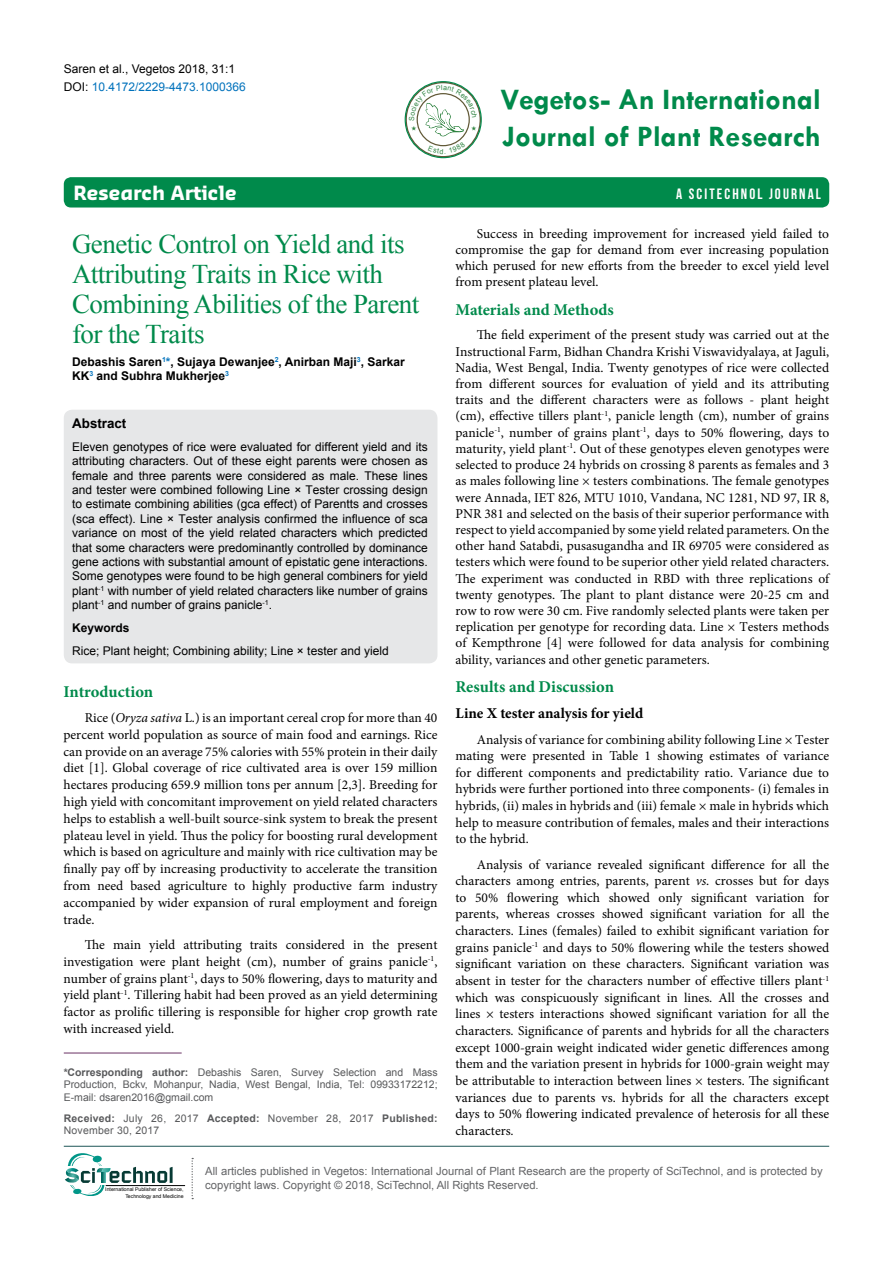
<style>
.page{position:relative;width:893px;height:1263px;background:#fff}
.page>*{position:absolute;margin:0;border:0;box-sizing:border-box;transform-origin:0 0}
.t1{font:700 30px "Tw Cen";color:#008a4b}
.t2{font:27px/30px "Times New Roman";letter-spacing:-.02em;color:#008a4b}
.t3{font:700 19.2px "Sansa";color:#fff}
.t4{font:700 16.5px "Minion Pro";color:#008a4b}
.t5{font:700 15px "Minion Pro";color:#000}
.t6{font:15px "Bebas Neue";letter-spacing:.14em;color:#fff}
.t7{font:13.5px/16.2px "Minion Pro";color:#000;text-align:justify}
.t8{font:700 13.35px "Arial";color:#000}
.t9{font:12px/14.4px "Arial";color:#000}
.t10{font:700 12px/14.4px "Arial";color:#000}
.t11{font:11.25px/13.5px "Arial";color:#636466}
.t12{font:10.5px/12.6px "Arial";color:#58595b;text-align:justify}
.t13{font:10.5px/12.6px "Arial";letter-spacing:.02em;color:#58595b}
.t14{font:5.1px/6.1px "Arial";color:#000;text-align:right}
.s1{color:#0072bc}
.s2{font-style:italic}
.s3{font-weight:700}
</style>
<div class="page">
<div style="left:64px;top:177px;width:765px;height:30px;background:#008a4b;border-radius:7px"></div>
<hr style="left:64px;top:1146px;width:765px;height:1px;background:#1d5557">
<svg style="left:406px;top:83px;width:74px;height:74px"></svg>
<div style="left:417px;top:94px;width:52px;height:52px;background:#fff;border-radius:50%"></div>
<div style="left:405px;top:81px;width:77px;height:77px;border:1px solid #008a4b;border-radius:50%"></div>
<hr style="left:106px;top:1185px;width:79px;height:1px;background:#000">
<svg style="left:192px;top:1158px;width:1px;height:41px"></svg>
<svg style="left:65px;top:1153px;width:108px;height:43px"></svg>
<div style="left:64px;top:410px;width:373px;height:253px;background:#e6e7e8;border-radius:8px"></div>
<hr style="left:64px;top:1053px;width:118px;height:1px;background:#693163">
<svg style="left:428px;top:142px;width:37px;height:12px"></svg>
<svg style="left:409px;top:85px;width:68px;height:51px"></svg>
<p class="t9" style="left:64px;top:60px;width:184px;line-height:18px">Saren et al., Vegetos 2018, 31:1<br>DOI: <span class="s1">10.4172/2229-4473.1000366</span></p>
<h1 class="t1" style="left:500px;top:81px;width:322px">Vegetos- An International</h1>
<h1 class="t1" style="left:502px;top:119px;width:320px">Journal of Plant Research</h1>
<h3 class="t3" style="left:74px;top:181px;width:165px">Research Article</h3>
<p class="t6" style="left:676px;top:186px;width:146px">A SCITECHNOL JOURNAL</p>
<h2 class="t2" style="left:72px;top:228px;width:349px">Genetic Control on Yield and its<br>Attributing Traits in Rice with<br>Combining Abilities of the Parent for the Traits</h2>
<p class="t10" style="left:72px;top:354px;width:334px">Debashis Saren<sup>1</sup><span class="s1">*</span>, Sujaya Dewanjee<sup>2</sup>, Anirban Maji<sup>3</sup>, Sarkar<br>KK<sup>3</sup> and Subhra Mukherjee<sup>3</sup></p>
<p class="t8" style="left:72px;top:414px;width:56px">Abstract</p>
<p class="t9" style="left:72px;top:439px;width:357px;text-align:justify">Eleven genotypes of rice were evaluated for different yield and its attributing characters. Out of these eight parents were chosen as female and three parents were considered as male. These lines and tester were combined following Line × Tester crossing design to estimate combining abilities (gca effect) of Parentts and crosses (sca effect). Line × Tester analysis confirmed the influence of sca variance on most of the yield related characters which predicted that some characters were predominantly controlled by dominance gene actions with substantial amount of epistatic gene interactions.<br>Some genotypes were found to be high general combiners for yield plant<sup>-1</sup> with number of yield related characters like number of grains plant<sup>-1</sup> and number of grains panicle<sup>-1</sup>.</p>
<p class="t10" style="left:72px;top:621px;width:59px">Keywords</p>
<p class="t9" style="left:72px;top:644px;width:318px">Rice; Plant height; Combining ability; Line × tester and yield</p>
<p class="t4" style="left:64px;top:680px;width:91px">Introduction</p>
<p class="t7" style="left:64px;top:709px;width:376px;line-height:16.8px;text-indent:21px">Rice (<span class="s2">Oryza sativa</span> L.) is an important cereal crop for more than 40 percent world population as source of main food and earnings. Rice can provide on an average 75% calories with 55% protein in their daily diet [1]. Global coverage of rice cultivated area is over 159 million hectares producing 659.9 million tons per annum [2,3]. Breeding for high yield with concomitant improvement on yield related characters helps to establish a well-built source-sink system to break the present plateau level in yield. Thus the policy for boosting rural development which is based on agriculture and mainly with rice cultivation may be finally pay off by increasing productivity to accelerate the transition from need based agriculture to highly productive farm industry accompanied by wider expansion of rural employment and foreign trade.</p>
<p class="t7" style="left:64px;top:936px;width:375px;line-height:16.8px;text-indent:21px">The main yield attributing traits considered in the present investigation were plant height (cm), number of grains panicle<sup>-1</sup>, number of grains plant<sup>-1</sup>, days to 50% flowering, days to maturity and yield plant<sup>-1</sup>. Tillering habit had been proved as an yield determining factor as prolific tillering is responsible for higher crop growth rate with increased yield.</p>
<p class="t12" style="left:64px;top:1066px;width:375px"><span class="s3">*Corresponding author:</span> Debashis Saren, Survey Selection and Mass Production, Bckv, Mohanpur, Nadia, West Bengal, India, Tel: 09933172212; E-mail: dsaren2016@gmail.com</p>
<p class="t13" style="left:64px;top:1112px;width:375px"><span class="s3">Received:</span> July 26, 2017 <span class="s3">Accepted:</span> November 28, 2017 <span class="s3">Published:<br></span>November 30, 2017</p>
<p class="t7" style="left:455px;top:225px;width:375px;text-indent:21px">Success in breeding improvement for increased yield failed to compromise the gap for demand from ever increasing population which perused for new efforts from the breeder to excel yield level from present plateau level.</p>
<p class="t4" style="left:455px;top:298px;width:160px">Materials and Methods</p>
<p class="t7" style="left:455px;top:327px;width:375px;text-indent:21px">The field experiment of the present study was carried out at the Instructional Farm, Bidhan Chandra Krishi Viswavidyalaya, at Jaguli, Nadia, West Bengal, India. Twenty genotypes of rice were collected from different sources for evaluation of yield and its attributing traits and the different characters were as follows - plant height (cm), effective tillers plant<sup>-1</sup>, panicle length (cm), number of grains panicle<sup>-1</sup>, number of grains plant<sup>-1</sup>, days to 50% flowering, days to maturity, yield plant<sup>-1</sup>. Out of these genotypes eleven genotypes were selected to produce 24 hybrids on crossing 8 parents as females and 3 as males following line × testers combinations. The female genotypes were Annada, IET 826, MTU 1010, Vandana, NC 1281, ND 97, IR 8, PNR 381 and selected on the basis of their superior performance with respect to yield accompanied by some yield related parameters. On the other hand Satabdi, pusasugandha and IR 69705 were considered as testers which were found to be superior other yield related characters.<br>The experiment was conducted in RBD with three replications of twenty genotypes. The plant to plant distance were 20-25 cm and row to row were 30 cm. Five randomly selected plants were taken per replication per genotype for recording data. Line × Testers methods of Kempthrone [4] were followed for data analysis for combining ability, variances and other genetic parameters.</p>
<p class="t4" style="left:455px;top:675px;width:160px">Results and Discussion</p>
<p class="t5" style="left:455px;top:703px;width:189px">Line X tester analysis for yield</p>
<p class="t7" style="left:455px;top:731px;width:375px;line-height:16.6px;text-indent:21px">Analysis of variance for combining ability following Line × Tester mating were presented in Table 1 showing estimates of variance for different components and predictability ratio. Variance due to hybrids were further portioned into three components- (i) females in hybrids, (ii) males in hybrids and (iii) female × male in hybrids which help to measure contribution of females, males and their interactions to the hybrid.</p>
<p class="t7" style="left:455px;top:856px;width:375px;line-height:16.6px;text-indent:21px">Analysis of variance revealed significant difference for all the characters among entries, parents, parent <span class="s2">vs</span>. crosses but for days to 50% flowering which showed only significant variation for parents, whereas crosses showed significant variation for all the characters. Lines (females) failed to exhibit significant variation for grains panicle<sup>-1</sup> and days to 50% flowering while the testers showed significant variation on these characters. Significant variation was absent in tester for the characters number of effective tillers plant<sup>-1 </sup>which was conspicuously significant in lines. All the crosses and lines × testers interactions showed significant variation for all the characters<span class="s2">.</span> Significance of parents and hybrids for all the characters except 1000-grain weight indicated wider genetic differences among them and the variation present in hybrids for 1000-grain weight may be attributable to interaction between lines × testers. The significant variances due to parents vs. hybrids for all the characters except days to 50% flowering indicated prevalence of heterosis for all these characters<span class="s2">.</span></p>
<p class="t14" style="left:105px;top:1186px;width:80px">International Publisher of Science,<br>Technology and Medicine</p>
<p class="t11" style="left:205px;top:1165px;width:619px">All articles published in Vegetos: International Journal of Plant Research are the property of SciTechnol, and is protected by copyright laws. Copyright © 2018, SciTechnol, All Rights Reserved.</p>
</div>
